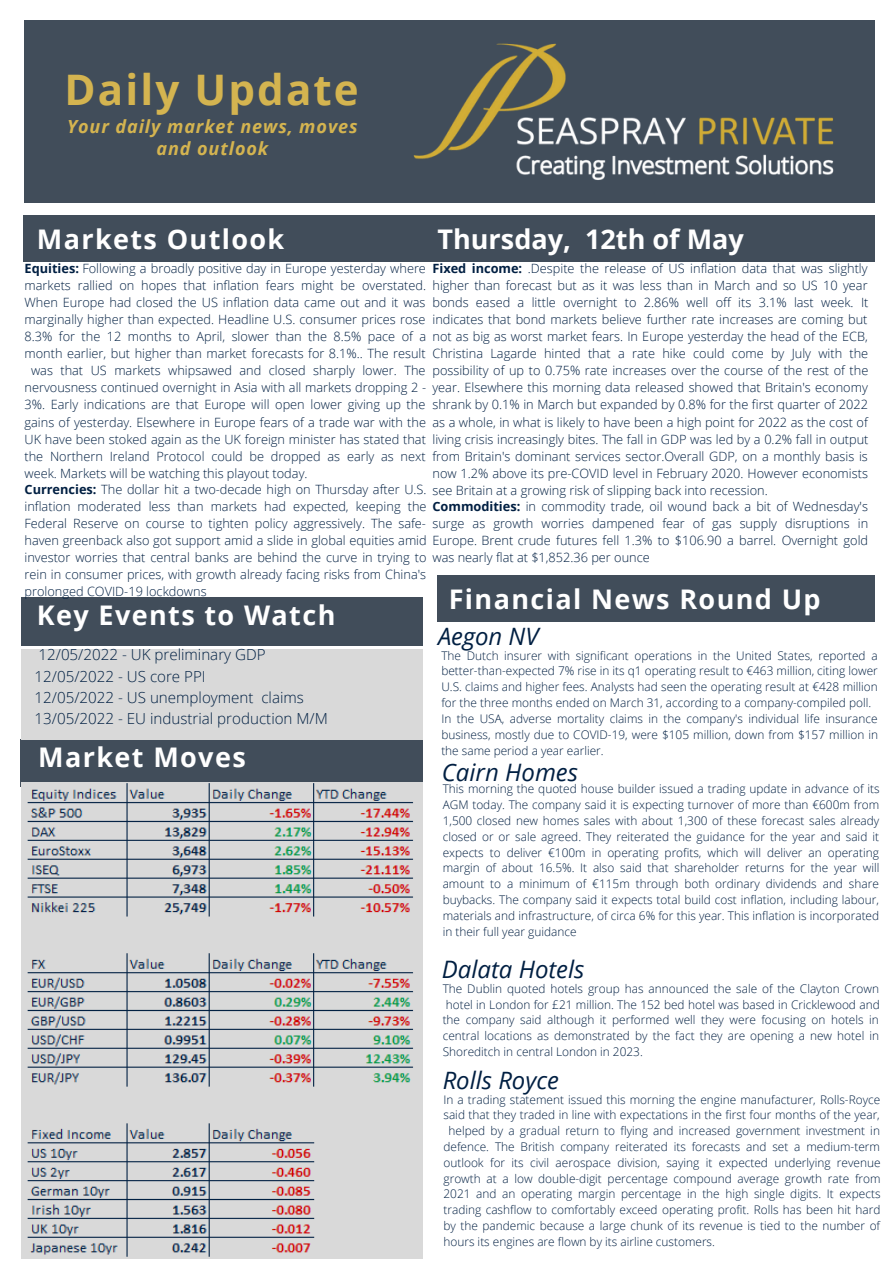
<style>
.page{position:relative;width:894px;height:1264px;background:#fff}
.page>*{position:absolute;margin:0;border:0;box-sizing:border-box;transform-origin:0 0}
.t1{font:700 42.15px "Open Sans";letter-spacing:.05em;color:#d4b450}
.t2{font:700 27px "Open Sans";letter-spacing:.05em;color:#fff}
.t3{font:700 27px "Open Sans";color:#fff}
.t4{font:italic 24px "Open Sans";color:#001f42}
.t5{font:italic 23.85px "Open Sans";color:#001f42}
.t6{font:italic 700 18px/22px "Open Sans";letter-spacing:.05em;color:#d4b450;text-align:center}
.t7{font:300 15.15px "Open Sans";color:#001f42}
.t8{font:300 12.75px/17px "Open Sans";color:#001f42}
.t9{font:300 11.85px/15.8px "Open Sans";color:#001f42;text-align:justify}
.s1{font-weight:700}
</style>
<div class="page">
<div style="left:24px;top:215px;width:402px;height:46px;background:#414d5a"></div>
<div style="left:21px;top:739px;width:401px;height:47px;background:#414d5a"></div>
<div style="left:437px;top:575px;width:437px;height:46px;background:#414d5a"></div>
<div style="left:22px;top:649px;width:401px;height:90px;background:#d9d9d9"></div>
<div style="left:22px;top:597px;width:401px;height:48px;background:#414d5a"></div>
<div style="left:417px;top:215px;width:457px;height:46px;background:#414d5a"></div>
<div style="left:24px;top:21px;width:850px;height:182px;background:#414d5a"></div>
<img style="left:413px;top:43px;width:421px;height:137px">
<img style="left:22px;top:782px;width:401px;height:476px">
<p class="t1" style="left:65px;top:60px;width:295px">Daily Update</p>
<p class="t6" style="left:67px;top:115px;width:292px">Your daily market news, moves and outlook</p>
<p class="t2" style="left:37px;top:220px;width:249px">Markets Outlook</p>
<p class="t3" style="left:437px;top:220px;width:308px">Thursday, 12th of May</p>
<p class="t8" style="left:432px;top:260px;width:437px;text-align:justify"><span class="s1">Fixed income:</span> .Despite the release of US inflation data that was slightly higher than forecast but as it was less than in March and so US 10 year bonds eased a little overnight to 2.86% well off its 3.1% last week. It indicates that bond markets believe further rate increases are coming but not as big as worst market fears. In Europe yesterday the head of the ECB, Christina Lagarde hinted that a rate hike could come by July with the possibility of up to 0.75% rate increases over the course of the rest of the year. Elsewhere this morning data released showed that Britain's economy shrank by 0.1% in March but expanded by 0.8% for the first quarter of 2022 as a whole, in what is likely to have been a high point for 2022 as the cost of living crisis increasingly bites. The fall in GDP was led by a 0.2% fall in output from Britain's dominant services sector.Overall GDP, on a monthly basis is now 1.2% above its pre-COVID level in February 2020. However economists see Britain at a growing risk of slipping back into recession.</p>
<p class="t8" style="left:432px;top:498px;width:437px"><span class="s1">Commodities:</span> in commodity trade, oil wound back a bit of Wednesday's surge as growth worries dampened fear of gas supply disruptions in</p>
<p class="t8" style="left:432px;top:549px;width:219px">was nearly flat at $1,852.36 per ounce</p>
<p class="t8" style="left:25px;top:260px;width:403px"><span class="s1">Equities:</span> Following a broadly positive day in Europe yesterday where</p>
<p class="t8" style="left:25px;top:277px;width:403px">markets rallied on hopes that inflation fears might be overstated.</p>
<p class="t8" style="left:25px;top:294px;width:402px">When Europe had closed the US inflation data came out and it was</p>
<p class="t8" style="left:25px;top:311px;width:402px">marginally higher than expected. Headline U.S. consumer prices rose</p>
<p class="t8" style="left:25px;top:328px;width:403px">8.3% for the 12 months to April, slower than the 8.5% pace of a</p>
<p class="t8" style="left:25px;top:345px;width:402px">month earlier, but higher than market forecasts for 8.1%.. The result</p>
<p class="t8" style="left:31px;top:362px;width:396px">was that US markets whipsawed and closed sharply lower. The</p>
<p class="t8" style="left:25px;top:379px;width:403px">nervousness continued overnight in Asia with all markets dropping 2 -</p>
<p class="t8" style="left:25px;top:396px;width:402px">3%. Early indications are that Europe will open lower giving up the</p>
<p class="t8" style="left:25px;top:413px;width:403px">gains of yesterday. Elsewhere in Europe fears of a trade war with the</p>
<p class="t8" style="left:25px;top:430px;width:403px">UK have been stoked again as the UK foreign minister has stated that</p>
<p class="t8" style="left:25px;top:447px;width:402px">the Northern Ireland Protocol could be dropped as early as next</p>
<p class="t8" style="left:25px;top:464px;width:284px">week. Markets will be watching this playout today.</p>
<p class="t8" style="left:25px;top:480px;width:844px"><span class="s1">Currencies:</span> The dollar hit a two-decade high on Thursday after U.S.<br>inflation moderated less than markets had expected, keeping the<br>Federal Reserve on course to tighten policy aggressively. The safe-<br>haven greenback also got support amid a slide in global equities amid Europe. Brent crude futures fell 1.3% to $106.90 a barrel. Overnight gold</p>
<p class="t8" style="left:25px;top:548px;width:403px;text-align:justify">investor worries that central banks are behind the curve in trying to rein in consumer prices, with growth already facing risks from China's prolonged COVID-19 lockdowns</p>
<p class="t2" style="left:448px;top:580px;width:373px">Financial News Round Up</p>
<p class="t2" style="left:37px;top:596px;width:300px">Key Events to Watch</p>
<p class="t5" style="left:438px;top:619px;width:102px">Aegon NV</p>
<p class="t9" style="left:441px;top:647px;width:438px">The Dutch insurer with significant operations in the United States, reported a better-than-expected 7% rise in its q1 operating result to €463 million, citing lower U.S. claims and higher fees. Analysts had seen the operating result at €428 million for the three months ended on March 31, according to a company-compiled poll.</p>
<p class="t9" style="left:441px;top:710px;width:438px">In the USA, adverse mortality claims in the company's individual life insurance business, mostly due to COVID-19, were $105 million, down from $157 million in the same period a year earlier.</p>
<p class="t4" style="left:441px;top:755px;width:138px">Cairn Homes</p>
<p class="t9" style="left:442px;top:780px;width:438px">This morning the quoted house builder issued a trading update in advance of its AGM today. The company said it is expecting turnover of more than €600m from 1,500 closed new homes sales with about 1,300 of these forecast sales already closed or or sale agreed. They reiterated the guidance for the year and said it expects to deliver €100m in operating profits, which will deliver an operating margin of about 16.5%. It also said that shareholder returns for the year will amount to a minimum of €115m through both ordinary dividends and share buybacks. The company said it expects total build cost inflation, including labour, materials and infrastructure, of circa 6% for this year. This inflation is incorporated in their full year guidance</p>
<p class="t4" style="left:441px;top:952px;width:144px">Dalata Hotels</p>
<p class="t9" style="left:442px;top:980px;width:438px">The Dublin quoted hotels group has announced the sale of the Clayton Crown hotel in London for £21 million. The 152 bed hotel was based in Cricklewood and the company said although it performed well they were focusing on hotels in central locations as demonstrated by the fact they are opening a new hotel in Shoreditch in central London in 2023.</p>
<p class="t5" style="left:442px;top:1063px;width:118px">Rolls Royce</p>
<p class="t9" style="left:443px;top:1091px;width:438px">In a trading statement issued this morning the engine manufacturer, Rolls-Royce</p>
<p class="t9" style="left:443px;top:1106px;width:437px">said that they traded in line with expectations in the first four months of the year,</p>
<p class="t9" style="left:448px;top:1122px;width:433px">helped by a gradual return to flying and increased government investment in</p>
<p class="t9" style="left:443px;top:1138px;width:438px">defence. The British company reiterated its forecasts and set a medium-term</p>
<p class="t9" style="left:443px;top:1154px;width:438px">outlook for its civil aerospace division, saying it expected underlying revenue</p>
<p class="t9" style="left:443px;top:1170px;width:438px">growth at a low double-digit percentage compound average growth rate from</p>
<p class="t9" style="left:443px;top:1185px;width:438px">2021 and an operating margin percentage in the high single digits. It expects</p>
<p class="t9" style="left:443px;top:1201px;width:438px">trading cashflow to comfortably exceed operating profit. Rolls has been hit hard</p>
<p class="t9" style="left:443px;top:1217px;width:438px">by the pandemic because a large chunk of its revenue is tied to the number of</p>
<p class="t9" style="left:443px;top:1233px;width:273px">hours its engines are flown by its airline customers.</p>
<p class="t7" style="left:39px;top:644px;width:228px">12/05/2022 - UK preliminary GDP</p>
<p class="t7" style="left:35px;top:665px;width:173px">12/05/2022 - US core PPI</p>
<p class="t7" style="left:35px;top:686px;width:271px">12/05/2022 - US unemployment claims</p>
<p class="t7" style="left:35px;top:707px;width:294px">13/05/2022 - EU industrial production M/M</p>
<p class="t2" style="left:38px;top:738px;width:209px">Market Moves</p>
</div>
